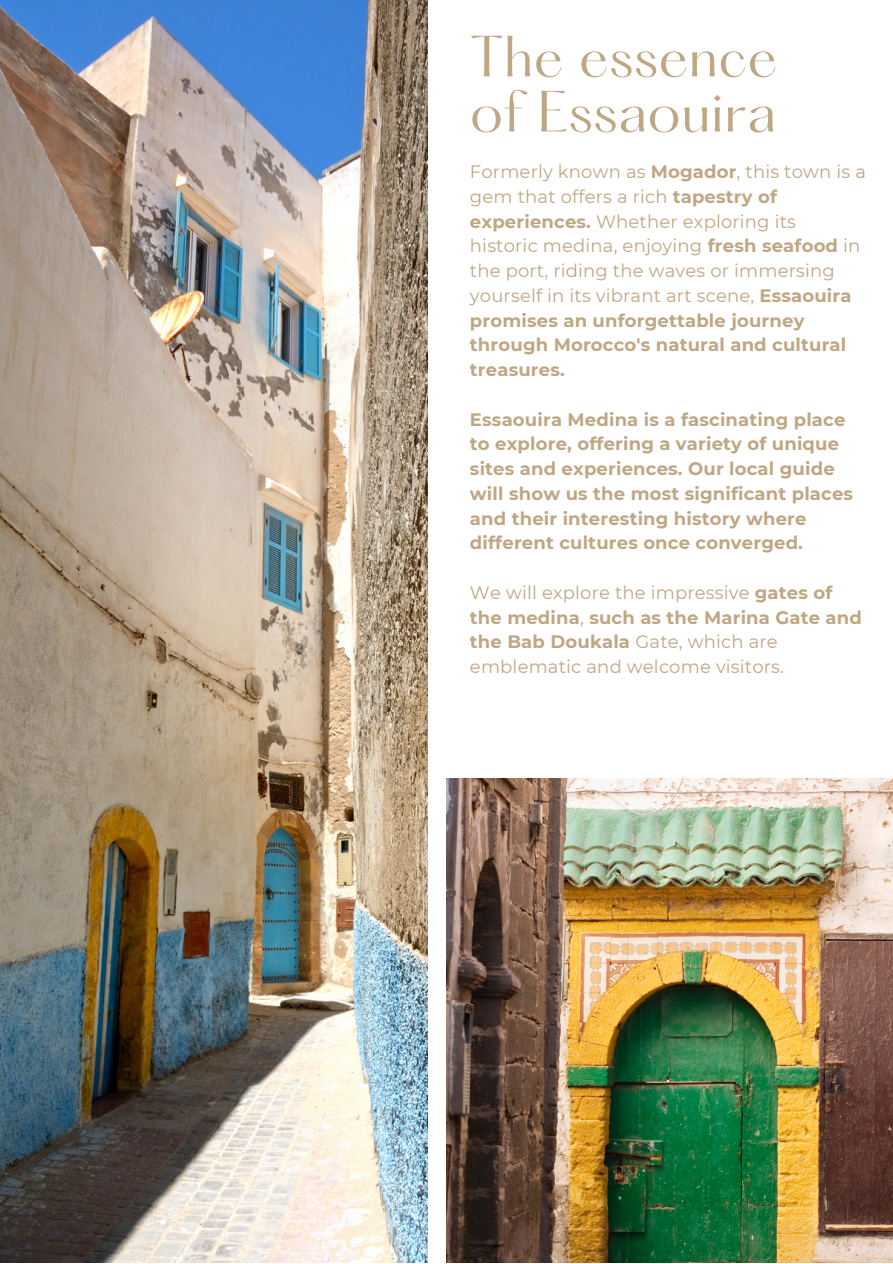
<style>
.page{position:relative;width:893px;height:1264px;background:#fff}
.page>*{position:absolute;margin:0;border:0;box-sizing:border-box;transform-origin:0 0}
.t1{font:50.7px/55.1px "Hatton";letter-spacing:.01em;color:#bfa784}
.t2{font:18px/24.8px "Montserrat";letter-spacing:.01em;color:#bfa784}
.t3{font:700 18px/24.8px "Montserrat";letter-spacing:.01em;color:#bfa784}
.s1{font-weight:700}
</style>
<div class="page">
<img style="left:446px;top:779px;width:446px;height:483px">
<img style="left:0;top:0;width:427px;height:1262px">
<p class="t1" style="left:470px;top:35px;width:309px">The essence of Essaouira</p>
<p class="t2" style="left:470px;top:159px;width:397px">Formerly known as <span class="s1">Mogador</span>, this town is a gem that offers a rich <span class="s1">tapestry of experiences.</span> Whether exploring its historic medina, enjoying <span class="s1">fresh seafood</span> in the port, riding the waves or immersing yourself in its vibrant art scene, <span class="s1">Essaouira promises an unforgettable journey through Morocco's natural and cultural treasures.</span></p>
<p class="t3" style="left:470px;top:407px;width:384px">Essaouira Medina is a fascinating place to explore, offering a variety of unique sites and experiences. Our local guide will show us the most significant places and their interesting history where different cultures once converged.</p>
<p class="t2" style="left:470px;top:580px;width:393px">We will explore the impressive <span class="s1">gates of the medina</span>, <span class="s1">such as the Marina Gate and the Bab Doukala</span> Gate, which are emblematic and welcome visitors.</p>
</div>
